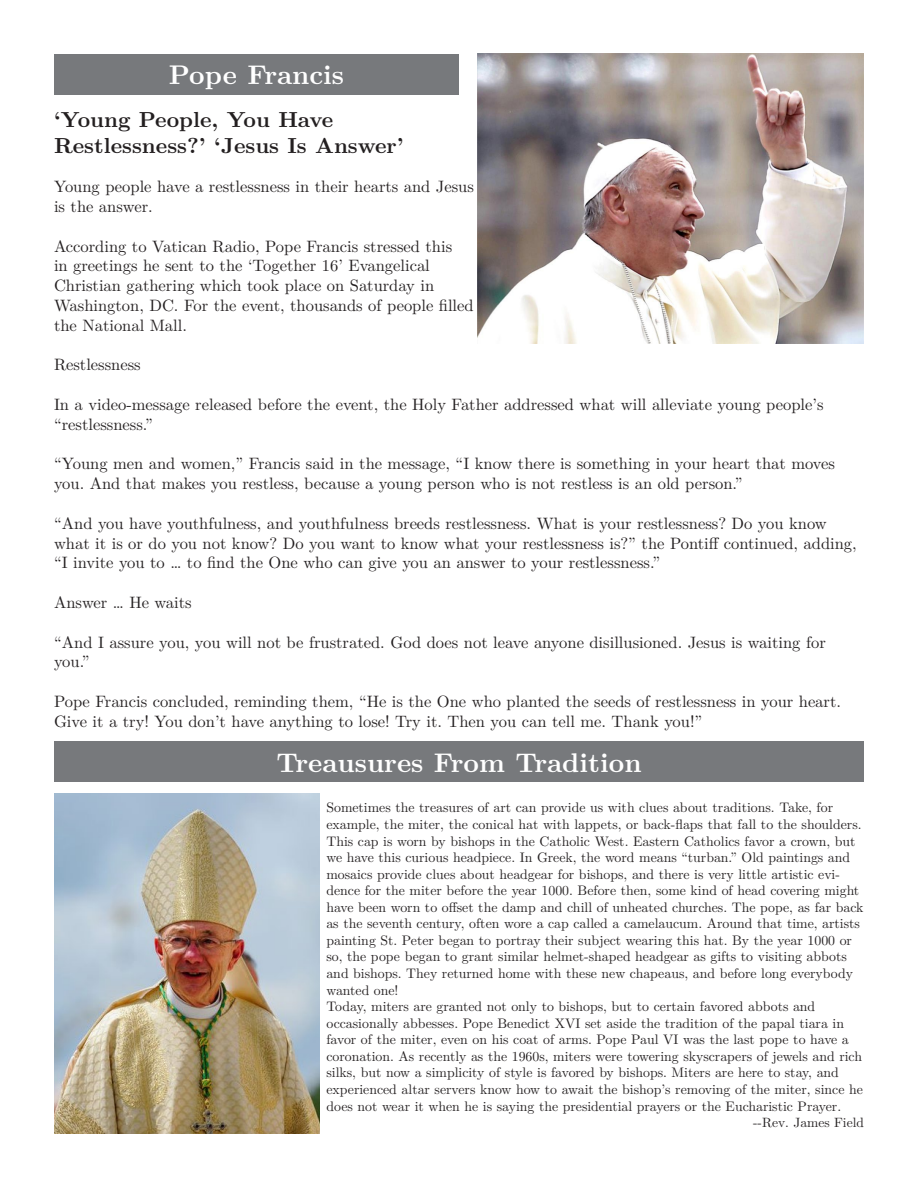
<style>
.page{position:relative;width:918px;height:1188px;background:#fff}
.page>*{position:absolute;margin:0;border:0;box-sizing:border-box;transform-origin:0 0}
.t1{font:700 27px "LM Roman 10";color:#fff}
.t2{font:700 21.75px/26.1px "LM Roman 10";color:#231f20}
.t3{font:16.5px/19.8px "LM Roman 10";color:#231f20}
.t4{font:13.8px/16.5px "LM Roman 10";color:#231f20}
.t5{font:13.5px "LM Roman 10";color:#231f20}
</style>
<div class="page">
<img style="left:478px;top:54px;width:386px;height:290px">
<div style="left:54px;top:54px;width:405px;height:40px;background:#77797c"></div>
<div style="left:54px;top:742px;width:810px;height:40px;background:#77797c"></div>
<img style="left:54px;top:794px;width:266px;height:340px">
<h1 class="t1" style="left:169px;top:54px;width:177px">Pope Francis</h1>
<h2 class="t2" style="left:54px;top:105px;width:351px">‘Young People, You Have<br>Restlessness?’ ‘Jesus Is Answer’</h2>
<p class="t3" style="left:54px;top:175px;width:421px">Young people have a restlessness in their hearts and Jesus is the answer.</p>
<p class="t3" style="left:54px;top:235px;width:421px">According to Vatican Radio, Pope Francis stressed this<br>in greetings he sent to the ‘Together 16’ Evangelical Christian gathering which took place on Saturday in Washington, DC. For the event, thousands of people filled the National Mall.</p>
<p class="t3" style="left:54px;top:354px;width:88px">Restlessness</p>
<p class="t3" style="left:54px;top:393px;width:771px">In a video-message released before the event, the Holy Father addressed what will alleviate young people’s “restlessness.”</p>
<p class="t3" style="left:54px;top:453px;width:783px">“Young men and women,” Francis said in the message, “I know there is something in your heart that moves you. And that makes you restless, because a young person who is not restless is an old person.”</p>
<p class="t3" style="left:54px;top:512px;width:804px">“And you have youthfulness, and youthfulness breeds restlessness. What is your restlessness? Do you know what it is or do you not know? Do you want to know what your restlessness is?” the Pontiff continued, adding, “I invite you to … to find the One who can give you an answer to your restlessness.”</p>
<p class="t3" style="left:54px;top:591px;width:139px">Answer … He waits</p>
<p class="t3" style="left:54px;top:631px;width:773px">“And I assure you, you will not be frustrated. God does not leave anyone disillusioned. Jesus is waiting for you.”</p>
<p class="t3" style="left:54px;top:690px;width:789px">Pope Francis concluded, reminding them, “He is the One who planted the seeds of restlessness in your heart.<br>Give it a try! You don’t have anything to lose! Try it. Then you can tell me. Thank you!”</p>
<h1 class="t1" style="left:276px;top:741px;width:367px">Treausures From Tradition</h1>
<p class="t4" style="left:326px;top:798px;width:538px">Sometimes the treasures of art can provide us with clues about traditions. Take, for example, the miter, the conical hat with lappets, or back-flaps that fall to the shoulders.<br>This cap is worn by bishops in the Catholic West. Eastern Catholics favor a crown, but we have this curious headpiece. In Greek, the word means “turban.” Old paintings and mosaics provide clues about headgear for bishops, and there is very little artistic evi&shy;dence for the miter before the year 1000. Before then, some kind of head covering might have been worn to offset the damp and chill of unheated churches. The pope, as far back as the seventh century, often wore a cap called a camelaucum. Around that time, artists painting St. Peter began to portray their subject wearing this hat. By the year 1000 or so, the pope began to grant similar helmet-shaped headgear as gifts to visiting abbots and bishops. They returned home with these new chapeaus, and before long everybody wanted one!<br>Today, miters are granted not only to bishops, but to certain favored abbots and occasionally abbesses. Pope Benedict XVI set aside the tradition of the papal tiara in favor of the miter, even on his coat of arms. Pope Paul VI was the last pope to have a coronation. As recently as the 1960s, miters were towering skyscrapers of jewels and rich silks, but now a simplicity of style is favored by bishops. Miters are here to stay, and experienced altar servers know how to await the bishop’s removing of the miter, since he does not wear it when he is saying the presidential prayers or the Eucharistic Prayer.</p>
<p class="t5" style="left:753px;top:1111px;width:112px">--Rev. James Field</p>
</div>
